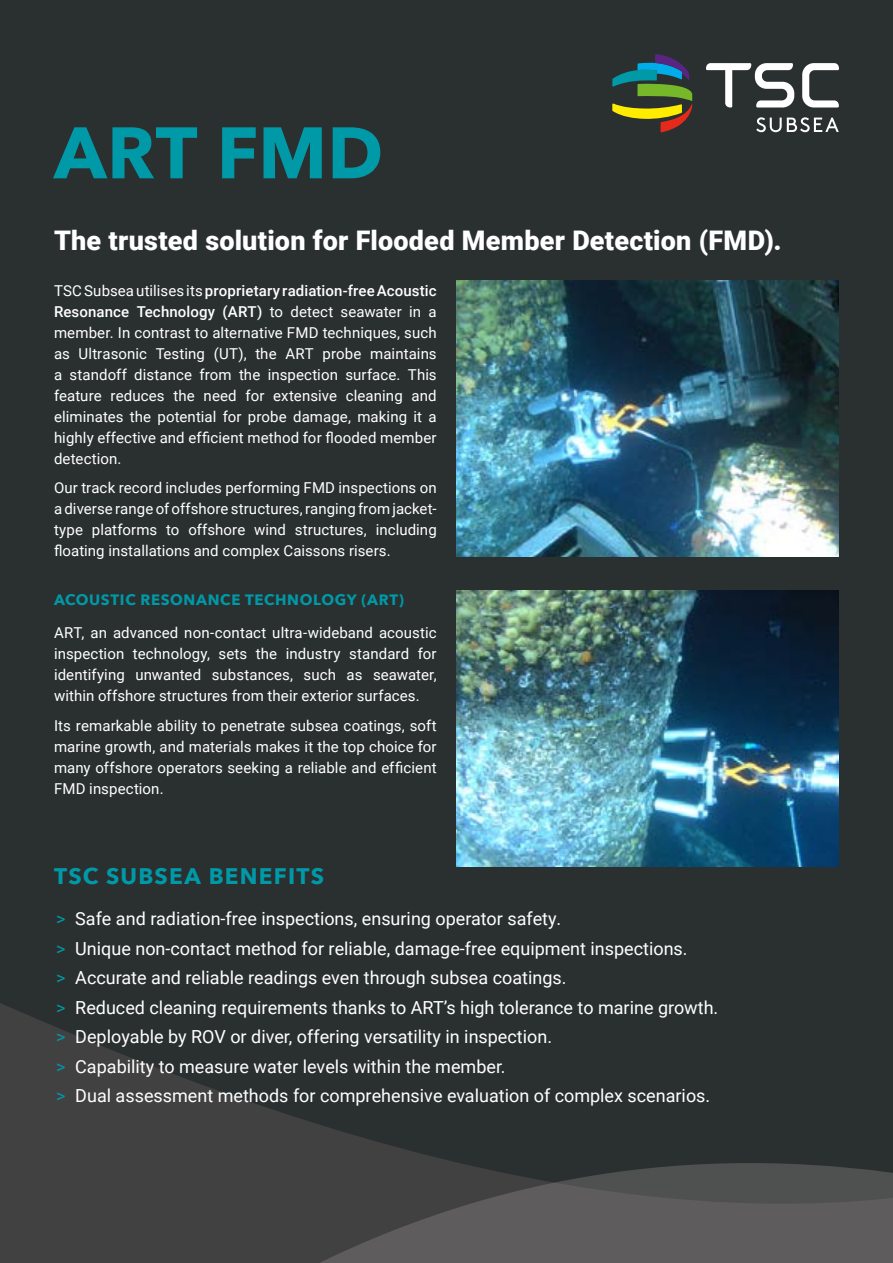
<style>
.page{position:relative;width:893px;height:1263px;background:#2a3030}
.page>*{position:absolute;margin:0;border:0;box-sizing:border-box;transform-origin:0 0}
.t1{font:700 72px "Avenir Next";letter-spacing:.01em;color:#0099a8}
.t2{font:900 27px "Roboto";letter-spacing:.01em;color:#fff}
.t3{font:700 22.5px "Avenir Next";letter-spacing:.055em;color:#0099a8}
.t4{font:18px/29.5px "Roboto";color:#fff}
.t5{font:15px/21px "Roboto";letter-spacing:.005em;color:#fff;text-align:justify}
.t6{font:700 15px "Avenir Next";letter-spacing:.04em;color:#0099a8}
.s1{font-weight:500}
.s2{color:#0099a8}
</style>
<div class="page">
<svg style="left:0;top:1003px;width:197px;height:260px;fill:#424142"></svg>
<svg style="left:197px;top:1083px;width:696px;height:180px"></svg>
<img style="left:456px;top:280px;width:383px;height:276px">
<img style="left:456px;top:590px;width:383px;height:276px">
<svg style="left:802px;top:63px;width:37px;height:44px"></svg>
<svg style="left:706px;top:63px;width:88px;height:44px"></svg>
<svg style="left:612px;top:54px;width:80px;height:78px"></svg>
<svg style="left:756px;top:117px;width:83px;height:15px"></svg>
<h1 class="t1" style="left:54px;top:91px;width:331px">ART FMD</h1>
<h2 class="t2" style="left:54px;top:221px;width:729px">The trusted solution for Flooded Member Detection (FMD).</h2>
<p class="t5" style="left:54px;top:279px;width:384px">TSC Subsea utilises its <span class="s1">proprietary radiation-free Acoustic Resonance Technology (ART)</span> to detect seawater in a member. In contrast to alternative FMD techniques, such as Ultrasonic Testing (UT), the ART probe maintains a standoff distance from the inspection surface. This feature reduces the need for extensive cleaning and eliminates the potential for probe damage, making it a highly effective and efficient method for flooded member detection.</p>
<p class="t5" style="left:54px;top:477px;width:384px">Our track record includes performing FMD inspections on a diverse range of offshore structures, ranging from jacket&shy;type platforms to offshore wind structures, including floating installations and complex Caissons risers.</p>
<p class="t6" style="left:54px;top:587px;width:352px">ACOUSTIC RESONANCE TECHNOLOGY (ART)</p>
<p class="t5" style="left:54px;top:622px;width:384px">ART, an advanced non-contact ultra-wideband acoustic inspection technology, sets the industry standard for identifying unwanted substances, such as seawater, within offshore structures from their exterior surfaces.</p>
<p class="t5" style="left:54px;top:714px;width:384px">Its remarkable ability to penetrate subsea coatings, soft marine growth, and materials makes it the top choice for many offshore operators seeking a reliable and efficient FMD inspection.</p>
<h3 class="t3" style="left:54px;top:856px;width:272px">TSC SUBSEA BENEFITS</h3>
<p class="t4" style="left:56px;top:903px;width:664px"><span class="s2">&gt;</span> Safe and radiation-free inspections, ensuring operator safety.<br><span class="s2">&gt;</span> Unique non-contact method for reliable, damage-free equipment inspections.<br><span class="s2">&gt;</span> Accurate and reliable readings even through subsea coatings.<br><span class="s2">&gt;</span> Reduced cleaning requirements thanks to ART’s high tolerance to marine growth. <span class="s2">&gt;</span> Deployable by ROV or diver, offering versatility in inspection.<br><span class="s2">&gt;</span> Capability to measure water levels within the member.<br><span class="s2">&gt;</span> Dual assessment methods for comprehensive evaluation of complex scenarios.</p>
</div>
